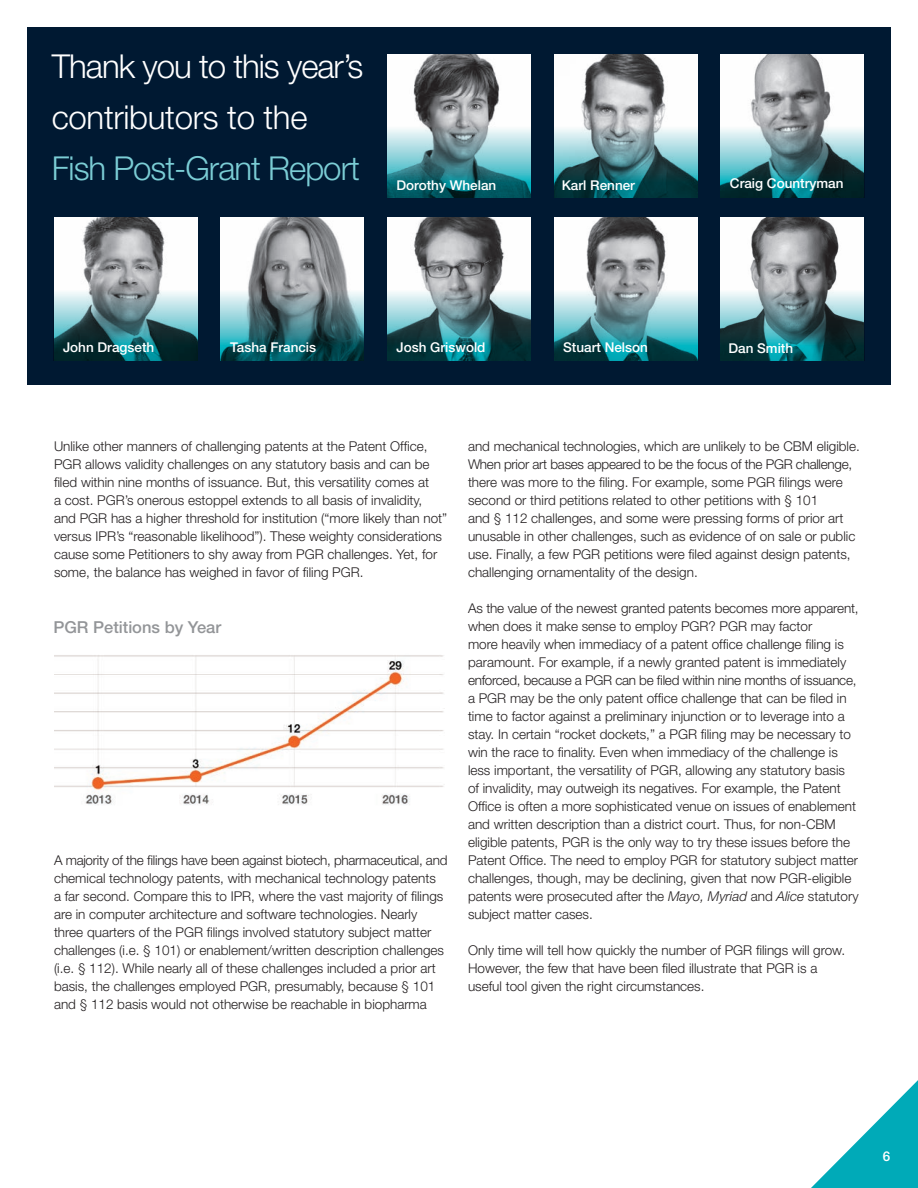
<style>
.page{position:relative;width:918px;height:1188px;background:#fff}
.page>*{position:absolute;margin:0;border:0;box-sizing:border-box;transform-origin:0 0}
.t1{font:300 33px/51px "Helvetica Neue";letter-spacing:-.03em;color:#fff}
.t2{font:500 16.5px "Helvetica Neue";color:#939598}
.t3{font:300 13.5px/18px "Helvetica Neue";color:#231f20}
.t4{font:500 13.5px "Helvetica Neue";color:#fff}
.s1{color:#7bcdd5}
.s2{font-style:italic}
</style>
<div class="page">
<svg style="left:811px;top:1080px;width:107px;height:108px"></svg>
<div style="left:27px;top:27px;width:864px;height:357px;background:#001932"></div>
<img style="left:387px;top:54px;width:144px;height:72px">
<svg style="left:387px;top:126px;width:144px;height:71px;background:#5f9ba2"></svg>
<img style="left:554px;top:54px;width:143px;height:72px">
<img style="left:554px;top:126px;width:143px;height:71px">
<img style="left:554px;top:217px;width:143px;height:72px">
<svg style="left:554px;top:289px;width:143px;height:71px;background:#619da4"></svg>
<img style="left:387px;top:217px;width:144px;height:72px">
<svg style="left:387px;top:289px;width:144px;height:71px;background:#517d83"></svg>
<img style="left:220px;top:217px;width:143px;height:72px">
<img style="left:220px;top:289px;width:143px;height:71px">
<img style="left:54px;top:217px;width:143px;height:72px">
<svg style="left:54px;top:289px;width:143px;height:71px"></svg>
<img style="left:721px;top:54px;width:143px;height:72px">
<img style="left:721px;top:126px;width:143px;height:71px">
<img style="left:721px;top:217px;width:143px;height:72px">
<svg style="left:721px;top:289px;width:143px;height:71px;background:#4d787d"></svg>
<img style="left:54px;top:655px;width:391px;height:150px">
<p class="t1" style="left:52px;top:40px;width:313px">Thank you to this year’s contributors to the<br><span class="s1">Fish Post-Grant Report</span></p>
<p class="t4" style="left:396px;top:177px;width:101px">Dorothy Whelan</p>
<p class="t4" style="left:562px;top:177px;width:75px">Karl Renner</p>
<p class="t4" style="left:730px;top:176px;width:115px">Craig Countryman</p>
<p class="t4" style="left:63px;top:339px;width:93px">John Dragseth</p>
<p class="t4" style="left:230px;top:339px;width:87px">Tasha Francis</p>
<p class="t4" style="left:396px;top:339px;width:91px">Josh Griswold</p>
<p class="t4" style="left:563px;top:339px;width:86px">Stuart Nelson</p>
<p class="t4" style="left:728px;top:340px;width:66px">Dan Smith</p>
<p class="t3" style="left:54px;top:437px;width:395px">Unlike other manners of challenging patents at the Patent Office, PGR allows validity challenges on any statutory basis and can be filed within nine months of issuance. But, this versatility comes at<br>a cost. PGR’s onerous estoppel extends to all basis of invalidity, and PGR has a higher threshold for institution (“more likely than not” versus IPR’s “reasonable likelihood”). These weighty considerations cause some Petitioners to shy away from PGR challenges. Yet, for some, the balance has weighed in favor of filing PGR.</p>
<p class="t2" style="left:53px;top:617px;width:169px">PGR Petitions by Year</p>
<p class="t3" style="left:54px;top:851px;width:395px">A majority of the filings have been against biotech, pharmaceutical, and chemical technology patents, with mechanical technology patents<br>a far second. Compare this to IPR, where the vast majority of filings are in computer architecture and software technologies. Nearly three quarters of the PGR filings involved statutory subject matter challenges (i.e. § 101) or enablement/written description challenges (i.e. § 112). While nearly all of these challenges included a prior art basis, the challenges employed PGR, presumably, because § 101 and § 112 basis would not otherwise be reachable in biopharma</p>
<p class="t3" style="left:468px;top:437px;width:393px">and mechanical technologies, which are unlikely to be CBM eligible.<br>When prior art bases appeared to be the focus of the PGR challenge, there was more to the filing. For example, some PGR filings were second or third petitions related to other petitions with § 101<br>and § 112 challenges, and some were pressing forms of prior art unusable in other challenges, such as evidence of on sale or public use. Finally, a few PGR petitions were filed against design patents, challenging ornamentality of the design.</p>
<p class="t3" style="left:468px;top:599px;width:392px">As the value of the newest granted patents becomes more apparent, when does it make sense to employ PGR? PGR may factor<br>more heavily when immediacy of a patent office challenge filing is paramount. For example, if a newly granted patent is immediately enforced, because a PGR can be filed within nine months of issuance, a PGR may be the only patent office challenge that can be filed in time to factor against a preliminary injunction or to leverage into a stay. In certain “rocket dockets,” a PGR filing may be necessary to win the race to finality. Even when immediacy of the challenge is less important, the versatility of PGR, allowing any statutory basis of invalidity, may outweigh its negatives. For example, the Patent Office is often a more sophisticated venue on issues of enablement and written description than a district court. Thus, for non-CBM eligible patents, PGR is the only way to try these issues before the Patent Office. The need to employ PGR for statutory subject matter challenges, though, may be declining, given that now PGR-eligible patents were prosecuted after the <span class="s2">Mayo, Myriad</span> and <span class="s2">Alice</span> statutory subject matter cases.</p>
<p class="t3" style="left:468px;top:941px;width:379px">Only time will tell how quickly the number of PGR filings will grow.<br>However, the few that have been filed illustrate that PGR is a useful tool given the right circumstances.</p>
<p class="t4" style="left:883px;top:1148px;width:9px">6</p>
</div>
